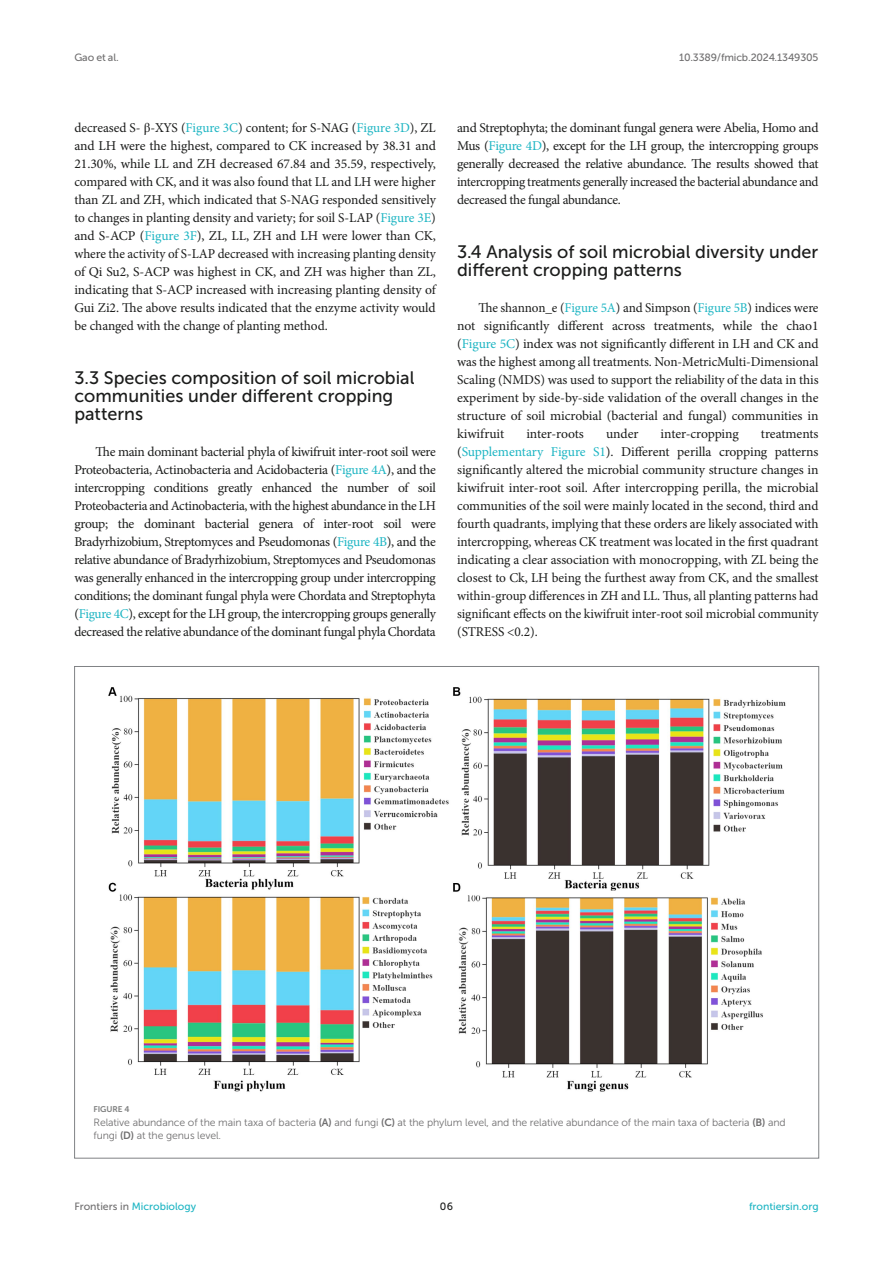
<style>
.page{position:relative;width:893px;height:1263px;background:#fff}
.page>*{position:absolute;margin:0;border:0;box-sizing:border-box;transform-origin:0 0}
.HEAD_2{font:18px/18px "Museo Sans 500";color:#1b1c1b}
.TEXT_FLUSH{font:13.5px/18px "Minion Pro";letter-spacing:-.015em;color:#1b1c1b;text-align:justify}
.FIG_LEG{font:10.5px/13.5px "Museo Sans 300";letter-spacing:-.01em;color:#706f70}
.t1{font:10.5px "Museo Sans 500";color:#1db5c3}
.t2{font:10.5px "Museo Sans 500";letter-spacing:-.015em;color:#706f70}
.t3{font:10.5px "Museo Sans 500";color:#1b1c1b}
.FIG_HD{font:8.25px "Museo Sans 700";letter-spacing:-.01em;color:#7e7f7f}
.s1{font-family:"STIX General"}
.s2{color:#1db5c3}
.s3{font-family:"Museo Sans 700"}
.s4{color:#706f70}
</style>
<div class="page">
<img style="left:108px;top:687px;width:678px;height:405px">
<p class="t2" style="left:74px;top:51px;width:46px">Gao et al.</p>
<p class="t2" style="left:679px;top:51px;width:141px">10.3389/fmicb.2024.1349305</p>
<p class="TEXT_FLUSH" style="left:74px;top:119px;width:363px">decreased S- <span class="s1">β</span>-XYS (<span class="s2">Figure 3C</span>) content; for S-NAG (<span class="s2">Figure 3D</span>), ZL and LH were the highest, compared to CK increased by 38.31 and 21.30%, while LL and ZH decreased 67.84 and 35.59, respectively, compared with CK, and it was also found that LL and LH were higher than ZL and ZH, which indicated that S-NAG responded sensitively to changes in planting density and variety; for soil S-LAP (<span class="s2">Figure 3E</span>) and S-ACP (<span class="s2">Figure 3F</span>), ZL, LL, ZH and LH were lower than CK, where the activity of S-LAP decreased with increasing planting density of Qi Su2, S-ACP was highest in CK, and ZH was higher than ZL, indicating that S-ACP increased with increasing planting density of Gui Zi2. The above results indicated that the enzyme activity would be changed with the change of planting method.</p>
<p class="HEAD_2" style="left:74px;top:369px;width:342px">3.3 Species composition of soil microbial communities under different cropping patterns</p>
<p class="TEXT_FLUSH" style="left:74px;top:443px;width:363px;text-indent:21px">The main dominant bacterial phyla of kiwifruit inter-root soil were Proteobacteria, Actinobacteria and Acidobacteria (<span class="s2">Figure 4A</span>), and the intercropping conditions greatly enhanced the number of soil Proteobacteria and Actinobacteria, with the highest abundance in the LH group; the dominant bacterial genera of inter-root soil were Bradyrhizobium, Streptomyces and Pseudomonas (<span class="s2">Figure 4B</span>), and the relative abundance of Bradyrhizobium, Streptomyces and Pseudomonas was generally enhanced in the intercropping group under intercropping conditions; the dominant fungal phyla were Chordata and Streptophyta (<span class="s2">Figure 4C</span>), except for the LH group, the intercropping groups generally decreased the relative abundance of the dominant fungal phyla Chordata</p>
<p class="TEXT_FLUSH" style="left:457px;top:119px;width:363px">and Streptophyta; the dominant fungal genera were Abelia, Homo and Mus (<span class="s2">Figure 4D</span>), except for the LH group, the intercropping groups generally decreased the relative abundance. The results showed that intercropping treatments generally increased the bacterial abundance and decreased the fungal abundance.</p>
<p class="HEAD_2" style="left:457px;top:243px;width:363px">3.4 Analysis of soil microbial diversity under different cropping patterns</p>
<p class="TEXT_FLUSH" style="left:457px;top:299px;width:363px;text-indent:21px">The shannon_e (<span class="s2">Figure 5A</span>) and Simpson (<span class="s2">Figure 5B</span>) indices were not significantly different across treatments, while the chao1 (<span class="s2">Figure 5C</span>) index was not significantly different in LH and CK and was the highest among all treatments. Non-MetricMulti-Dimensional Scaling (NMDS) was used to support the reliability of the data in this experiment by side-by-side validation of the overall changes in the structure of soil microbial (bacterial and fungal) communities in kiwifruit</p>
<p class="TEXT_FLUSH" style="left:526px;top:425px;width:59px">inter-roots</p>
<p class="TEXT_FLUSH" style="left:606px;top:425px;width:34px">under</p>
<p class="TEXT_FLUSH" style="left:661px;top:425px;width:80px">inter-cropping</p>
<p class="TEXT_FLUSH" style="left:457px;top:425px;width:363px;text-indent:304px">treatments (<span class="s2">Supplementary Figure S1</span>). Different perilla cropping patterns significantly altered the microbial community structure changes in kiwifruit inter-root soil. After intercropping perilla, the microbial communities of the soil were mainly located in the second, third and fourth quadrants, implying that these orders are likely associated with intercropping, whereas CK treatment was located in the first quadrant indicating a clear association with monocropping, with ZL being the closest to Ck, LH being the furthest away from CK, and the smallest within-group differences in ZH and LL. Thus, all planting patterns had significant effects on the kiwifruit inter-root soil microbial community (STRESS &lt;0.2).</p>
<p class="FIG_HD" style="left:94px;top:1105px;width:37px">FIGURE 4</p>
<p class="FIG_LEG" style="left:94px;top:1115px;width:694px">Relative abundance of the main taxa of bacteria <span class="s3">(A)</span> and fungi <span class="s3">(C)</span> at the phylum level, and the relative abundance of the main taxa of bacteria <span class="s3">(B)</span> and fungi <span class="s3">(D)</span> at the genus level.</p>
<p class="t1" style="left:74px;top:1200px;width:123px"><span class="s4">Frontiers in</span> Microbiology</p>
<p class="t3" style="left:440px;top:1200px;width:15px">06</p>
<p class="t1" style="left:749px;top:1200px;width:71px">frontiersin.org</p>
</div>
